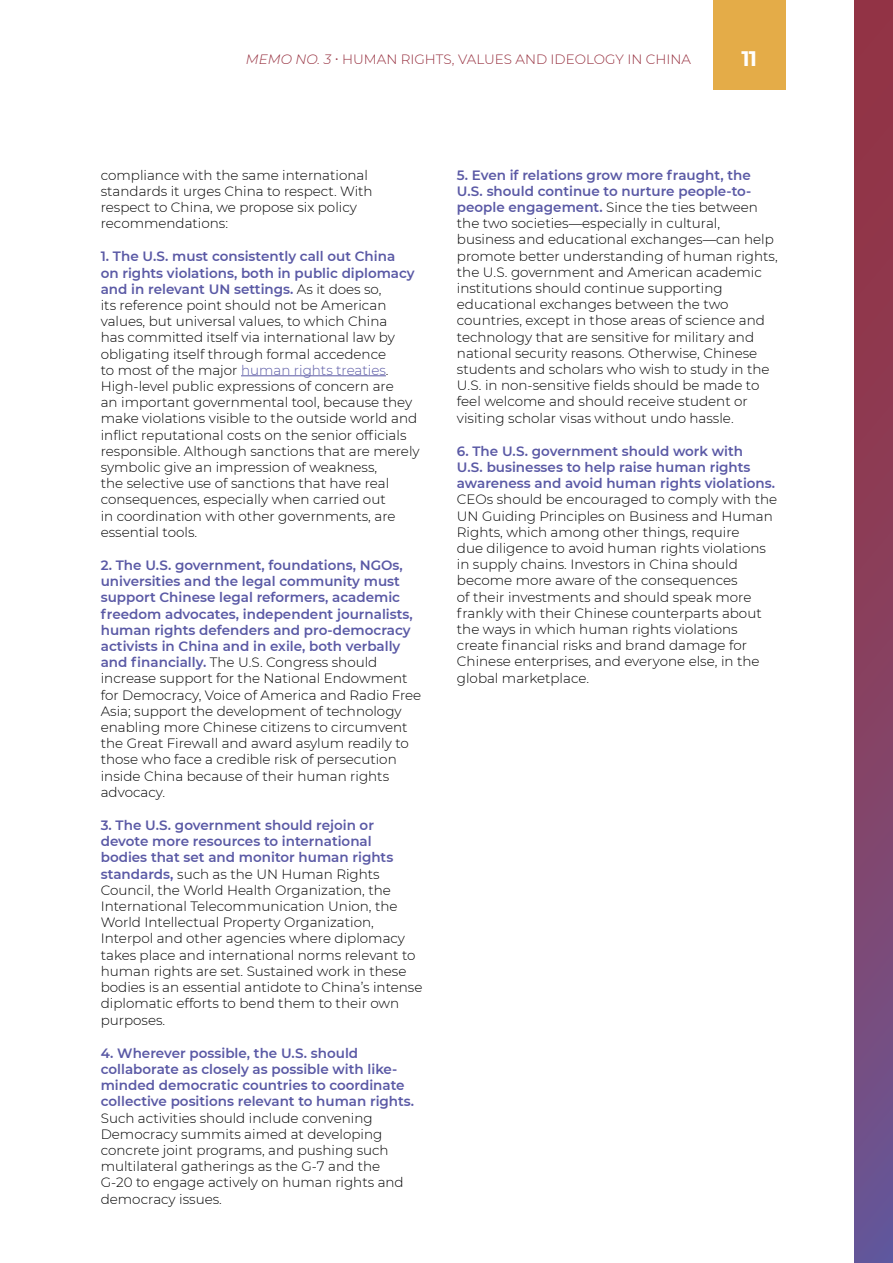
<style>
.page{position:relative;width:893px;height:1263px;background:#fff}
.page>*{position:absolute;margin:0;border:0;box-sizing:border-box;transform-origin:0 0}
.t1{font:700 21px "Montserrat";color:#fff}
.t2{font:300 13.5px/16.2px "Montserrat";color:#000}
.t3{font:600 13.5px/16.2px "Montserrat";color:#5a59a5}
.t4{font:300 13.5px "Montserrat";color:#973140}
.s1{font-style:italic}
.s2{font-weight:600;color:#5a59a5}
.s3{color:#5a59a5}
</style>
<div class="page">
<div style="left:713px;top:0;width:73px;height:90px;background:#e4ac48"></div>
<div style="left:855px;top:0;width:38px;height:1263px;background:linear-gradient(to bottom,#9a2f38,#6e548f)"></div>
<hr style="left:241px;top:375px;width:145px;height:1px;background:#5a59a5">
<p class="t4" style="left:246px;top:50px;width:447px"><span class="s1">MEMO NO. 3</span> • HUMAN RIGHTS, VALUES AND IDEOLOGY IN CHINA</p>
<h1 class="t1" style="left:741px;top:44px;width:17px">11</h1>
<p class="t2" style="left:101px;top:166px;width:273px">compliance with the same international standards it urges China to respect. With respect to China, we propose six policy recommendations:</p>
<p class="t2" style="left:101px;top:248px;width:320px"><span class="s2">1. The U.S. must consistently call out China<br>on rights violations, both in public diplomacy and in relevant UN settings.</span> As it does so,<br>its reference point should not be American values, but universal values, to which China<br>has committed itself via international law by obligating itself through formal accedence<br>to most of the major <span class="s3">human rights treaties</span>.<br>High-level public expressions of concern are<br>an important governmental tool, because they make violations visible to the outside world and inflict reputational costs on the senior officials responsible. Although sanctions that are merely symbolic give an impression of weakness,<br>the selective use of sanctions that have real consequences, especially when carried out<br>in coordination with other governments, are essential tools.</p>
<p class="t2" style="left:101px;top:557px;width:322px"><span class="s2">2. The U.S. government, foundations, NGOs, universities and the legal community must support Chinese legal reformers, academic freedom advocates, independent journalists, human rights defenders and pro-democracy activists in China and in exile, both verbally and financially.</span> The U.S. Congress should increase support for the National Endowment for Democracy, Voice of America and Radio Free Asia; support the development of technology enabling more Chinese citizens to circumvent the Great Firewall and award asylum readily to those who face a credible risk of persecution inside China because of their human rights advocacy.</p>
<p class="t2" style="left:101px;top:817px;width:323px"><span class="s2">3. The U.S. government should rejoin or devote more resources to international<br>bodies that set and monitor human rights standards,</span> such as the UN Human Rights Council, the World Health Organization, the International Telecommunication Union, the World Intellectual Property Organization, Interpol and other agencies where diplomacy takes place and international norms relevant to human rights are set. Sustained work in these bodies is an essential antidote to China’s intense diplomatic efforts to bend them to their own purposes.</p>
<p class="t3" style="left:101px;top:1044px;width:315px">4. Wherever possible, the U.S. should collaborate as closely as possible with like&shy;minded democratic countries to coordinate collective positions relevant to human rights.</p>
<p class="t2" style="left:101px;top:1109px;width:304px">Such activities should include convening Democracy summits aimed at developing concrete joint programs, and pushing such multilateral gatherings as the G-7 and the G-20 to engage actively on human rights and democracy issues.</p>
<p class="t2" style="left:457px;top:166px;width:322px"><span class="s2">5. Even if relations grow more fraught, the U.S. should continue to nurture people-to&shy;people engagement.</span> Since the ties between the two societies—especially in cultural, business and educational exchanges—can help promote better understanding of human rights, the U.S. government and American academic institutions should continue supporting educational exchanges between the two countries, except in those areas of science and technology that are sensitive for military and national security reasons. Otherwise, Chinese students and scholars who wish to study in the U.S. in non-sensitive fields should be made to feel welcome and should receive student or visiting scholar visas without undo hassle.</p>
<p class="t3" style="left:457px;top:442px;width:320px">6. The U.S. government should work with<br>U.S. businesses to help raise human rights awareness and avoid human rights violations.</p>
<p class="t2" style="left:457px;top:491px;width:322px">CEOs should be encouraged to comply with the UN Guiding Principles on Business and Human Rights, which among other things, require<br>due diligence to avoid human rights violations in supply chains. Investors in China should become more aware of the consequences<br>of their investments and should speak more frankly with their Chinese counterparts about the ways in which human rights violations create financial risks and brand damage for Chinese enterprises, and everyone else, in the global marketplace.</p>
</div>
